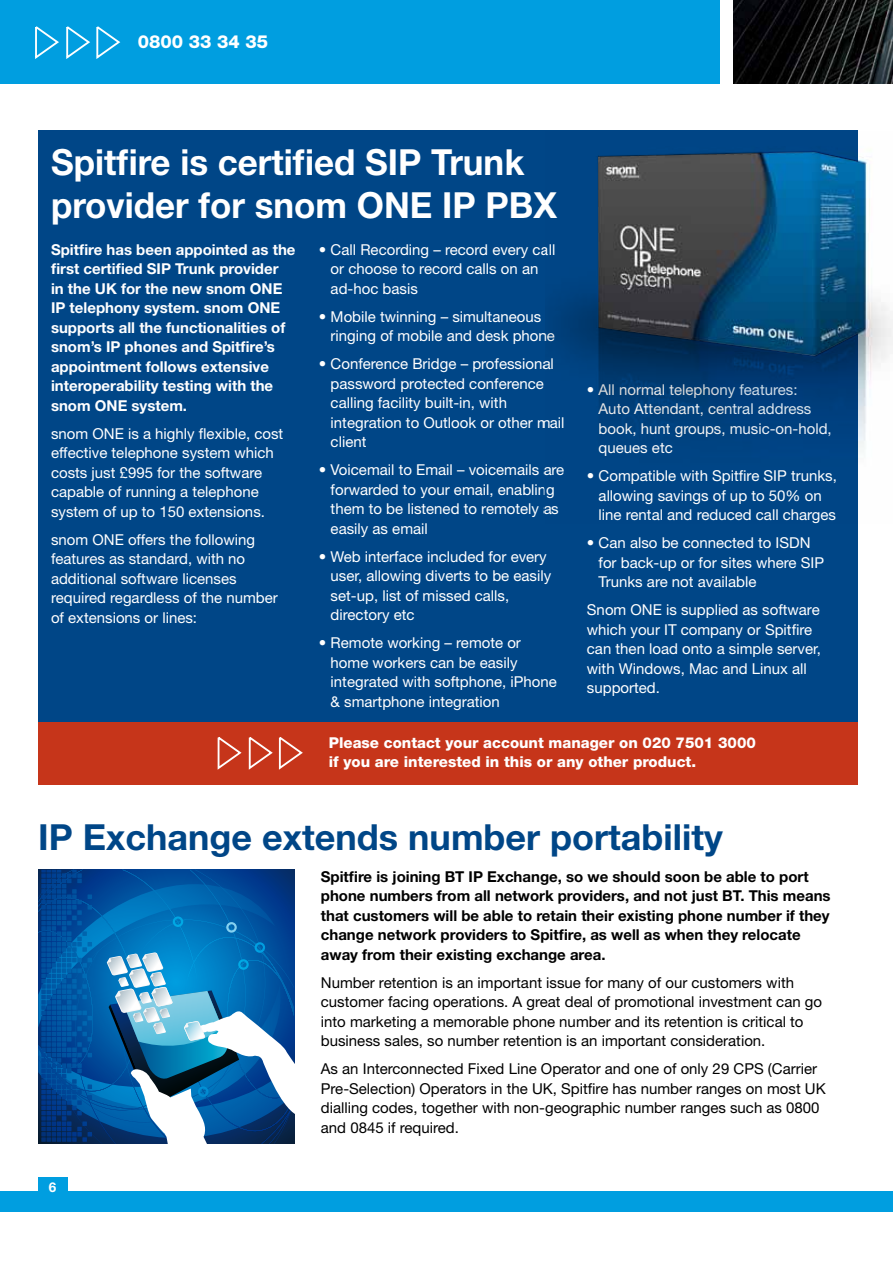
<style>
.page{position:relative;width:893px;height:1263px;background:#fff}
.page>*{position:absolute;margin:0;border:0;box-sizing:border-box;transform-origin:0 0}
.t1{font:700 36px/43.2px "Helvetica Neue";color:#fff}
.t2{font:700 36px "Helvetica Neue";color:#004687}
.t3{font:800 18px "Helvetica Neue";color:#fff}
.t4{font:15px/19.5px "Helvetica Neue";color:#fff}
.t5{font:15px/19.5px "Helvetica Neue";color:#000}
.t6{font:700 15px/19.5px "Helvetica Neue";color:#000}
.t7{font:700 15px/19.5px "Helvetica Neue";color:#fff}
.t8{font:800 15px/19.5px "Helvetica Neue";color:#fff}
.t9{font:700 13.5px "Helvetica Neue";color:#fff}
</style>
<div class="page">
<div style="left:38px;top:130px;width:820px;height:596px;background:#004687"></div>
<div style="left:0;top:1191px;width:893px;height:21px;background:#009ee0"></div>
<div style="left:38px;top:1177px;width:30px;height:20px;background:#009ee0"></div>
<div style="left:0;top:0;width:719px;height:84px;background:#009ee0"></div>
<img style="left:734px;top:0;width:159px;height:84px">
<img style="left:553px;top:151px;width:340px;height:301px">
<div style="left:38px;top:722px;width:820px;height:63px;background:#c6351a"></div>
<svg style="left:217px;top:737px;width:86px;height:33px"></svg>
<svg style="left:35px;top:26px;width:86px;height:33px"></svg>
<svg style="left:38px;top:870px;width:256px;height:274px;background:#236faa"></svg>
<img style="left:598px;top:152px;width:267px;height:204px">
<p class="t3" style="left:138px;top:31px;width:132px">0800 33 34 35</p>
<h1 class="t1" style="left:51px;top:139px;width:507px">Spitfire is certified SIP Trunk provider for snom ONE IP PBX</h1>
<p class="t7" style="left:51px;top:239px;width:246px">Spitfire has been appointed as the first certified SIP Trunk provider<br>in the UK for the new snom ONE<br>IP telephony system. snom ONE supports all the functionalities of snom’s IP phones and Spitfire’s appointment follows extensive interoperability testing with the snom ONE system.</p>
<p class="t4" style="left:51px;top:424px;width:234px">snom ONE is a highly flexible, cost effective telephone system which costs just £995 for the software capable of running a telephone system of up to 150 extensions.</p>
<p class="t4" style="left:51px;top:530px;width:228px">snom ONE offers the following features as standard, with no additional software licenses required regardless of the number of extensions or lines:</p>
<p class="t4" style="left:331px;top:240px;width:226px;text-indent:-12px">• Call Recording – record every call or choose to record calls on an ad-hoc basis</p>
<p class="t4" style="left:331px;top:307px;width:226px;text-indent:-12px">• Mobile twinning – simultaneous ringing of mobile and desk phone</p>
<p class="t4" style="left:331px;top:354px;width:235px;text-indent:-12px">• Conference Bridge – professional password protected conference calling facility built-in, with integration to Outlook or other mail client</p>
<p class="t4" style="left:331px;top:460px;width:235px;text-indent:-12px">• Voicemail to Email – voicemails are forwarded to your email, enabling them to be listened to remotely as easily as email</p>
<p class="t4" style="left:331px;top:547px;width:222px;text-indent:-12px">• Web interface included for every user, allowing diverts to be easily set-up, list of missed calls, directory etc</p>
<p class="t4" style="left:331px;top:633px;width:228px;text-indent:-12px">• Remote working – remote or home workers can be easily integrated with softphone, iPhone &amp; smartphone integration</p>
<p class="t4" style="left:599px;top:380px;width:235px;text-indent:-12px">• All normal telephony features:<br>Auto Attendant, central address book, hunt groups, music-on-hold, queues etc</p>
<p class="t4" style="left:599px;top:466px;width:240px;text-indent:-12px">• Compatible with Spitfire SIP trunks, allowing savings of up to 50% on line rental and reduced call charges</p>
<p class="t4" style="left:599px;top:533px;width:227px;text-indent:-12px">• Can also be connected to ISDN for back-up or for sites where SIP<br>Trunks are not available</p>
<p class="t4" style="left:587px;top:600px;width:235px">Snom ONE is supplied as software which your IT company or Spitfire can then load onto a simple server, with Windows, Mac and Linux all supported.</p>
<p class="t8" style="left:329px;top:733px;width:429px">Please contact your account manager on 020 7501 3000 if you are interested in this or any other product.</p>
<h1 class="t2" style="left:38px;top:815px;width:686px">IP Exchange extends number portability</h1>
<p class="t6" style="left:321px;top:866px;width:511px">Spitfire is joining BT IP Exchange, so we should soon be able to port phone numbers from all network providers, and not just BT. This means that customers will be able to retain their existing phone number if they change network providers to Spitfire, as well as when they relocate away from their existing exchange area.</p>
<p class="t5" style="left:321px;top:972px;width:503px">Number retention is an important issue for many of our customers with customer facing operations. A great deal of promotional investment can go into marketing a memorable phone number and its retention is critical to business sales, so number retention is an important consideration.</p>
<p class="t5" style="left:321px;top:1059px;width:506px">As an Interconnected Fixed Line Operator and one of only 29 CPS (Carrier Pre-Selection) Operators in the UK, Spitfire has number ranges on most UK dialling codes, together with non-geographic number ranges such as 0800 and 0845 if required.</p>
<p class="t9" style="left:49px;top:1179px;width:9px">6</p>
</div>
